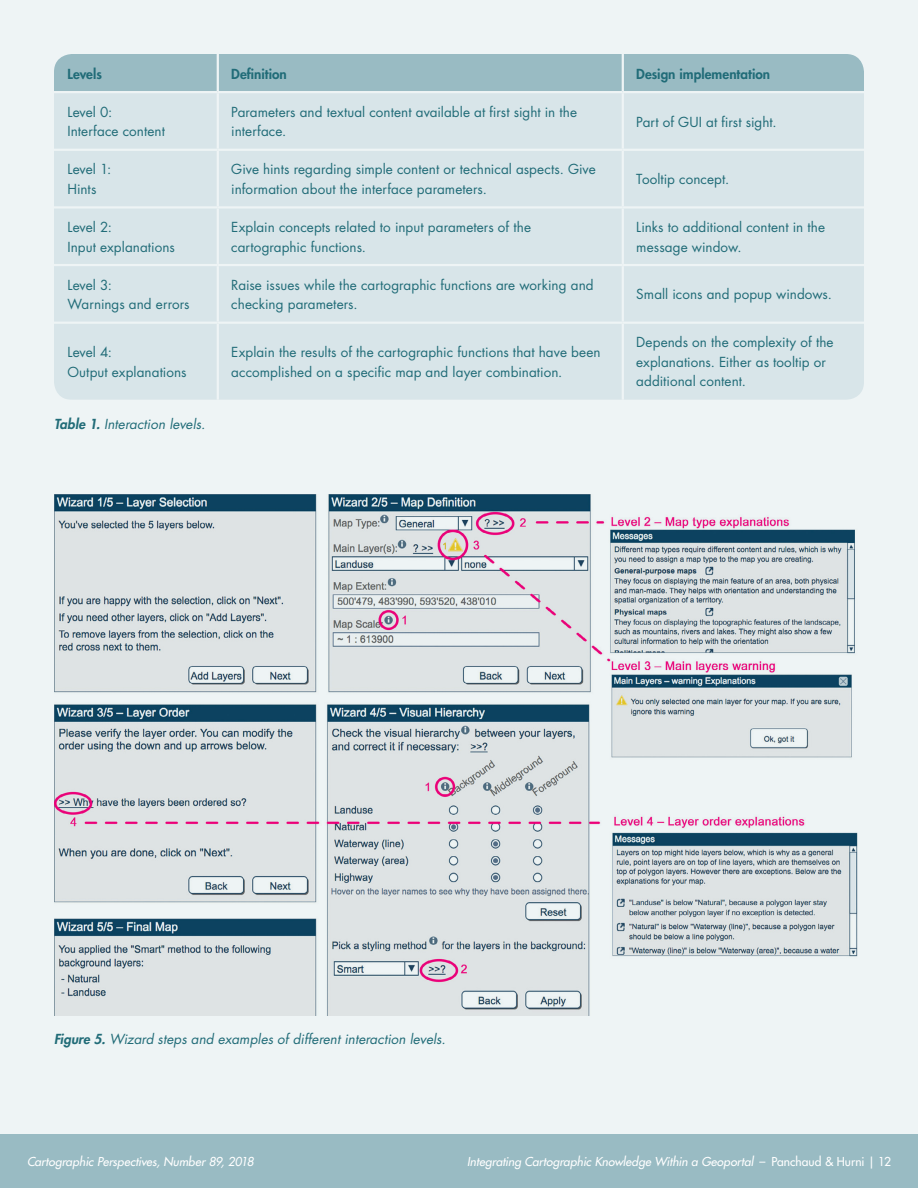
<style>
.page{position:relative;width:918px;height:1188px;background:#fff}
.page>*{position:absolute;margin:0;border:0;box-sizing:border-box;transform-origin:0 0}
.Figure_Caption{font:13.5px/19.5px "Futura Std";letter-spacing:.005em;color:#216c78}
.Figure_Caption-2{font:italic 13.5px "Futura Std";letter-spacing:.005em;color:#216c78}
.Figure_Caption-3{font:800 13.5px "Futura Std";letter-spacing:.005em;color:#216c78}
.t1{font:italic 500 12px "Futura Std";letter-spacing:.005em;color:#fff}
.s1{font-weight:800}
.s2{font-style:normal}
</style>
<div class="page">
<div style="left:0;top:1134px;width:918px;height:54px;background:#99bbc3"></div>
<div style="left:0;top:0;width:918px;height:1134px;background:#eef4f5"></div>
<div style="left:54px;top:54px;width:810px;height:37px;background:#99bbc3"></div>
<div style="left:54px;top:93px;width:810px;height:307px;background:#d8e5e9"></div>
<hr style="left:217px;top:54px;width:2px;height:37px;background:#eef4f5">
<hr style="left:622px;top:54px;width:2px;height:37px;background:#eef4f5">
<hr style="left:217px;top:93px;width:2px;height:56px;background:#eef4f5">
<hr style="left:622px;top:93px;width:2px;height:56px;background:#eef4f5">
<hr style="left:54px;top:149px;width:164px;height:2px;background:#eef4f5">
<hr style="left:218px;top:149px;width:405px;height:2px;background:#eef4f5">
<hr style="left:217px;top:151px;width:2px;height:55px;background:#eef4f5">
<hr style="left:623px;top:149px;width:241px;height:2px;background:#eef4f5">
<hr style="left:622px;top:151px;width:2px;height:55px;background:#eef4f5">
<hr style="left:54px;top:206px;width:164px;height:3px;background:#eef4f5">
<hr style="left:218px;top:206px;width:405px;height:3px;background:#eef4f5">
<hr style="left:217px;top:209px;width:2px;height:55px;background:#eef4f5">
<hr style="left:623px;top:206px;width:241px;height:3px;background:#eef4f5">
<hr style="left:622px;top:209px;width:2px;height:55px;background:#eef4f5">
<hr style="left:54px;top:264px;width:164px;height:2px;background:#eef4f5">
<hr style="left:218px;top:264px;width:405px;height:2px;background:#eef4f5">
<hr style="left:217px;top:266px;width:2px;height:56px;background:#eef4f5">
<hr style="left:623px;top:264px;width:241px;height:2px;background:#eef4f5">
<hr style="left:622px;top:266px;width:2px;height:56px;background:#eef4f5">
<hr style="left:54px;top:322px;width:164px;height:2px;background:#eef4f5">
<hr style="left:218px;top:322px;width:405px;height:2px;background:#eef4f5">
<hr style="left:217px;top:324px;width:2px;height:76px;background:#eef4f5">
<hr style="left:623px;top:322px;width:241px;height:2px;background:#eef4f5">
<hr style="left:622px;top:324px;width:2px;height:76px;background:#eef4f5">
<img style="left:54px;top:495px;width:804px;height:520px">
<p class="Figure_Caption-3" style="left:68px;top:65px;width:36px">Levels</p>
<p class="Figure_Caption-3" style="left:231px;top:65px;width:57px">Definition</p>
<p class="Figure_Caption-3" style="left:636px;top:65px;width:135px">Design implementation</p>
<p class="Figure_Caption" style="left:68px;top:102px;width:99px">Level 0:<br>Interface content</p>
<p class="Figure_Caption" style="left:231px;top:102px;width:347px">Parameters and textual content available at first sight in the interface.</p>
<p class="Figure_Caption" style="left:636px;top:112px;width:142px">Part of GUI at first sight.</p>
<p class="Figure_Caption" style="left:68px;top:160px;width:45px">Level 1:<br>Hints</p>
<p class="Figure_Caption" style="left:231px;top:160px;width:366px">Give hints regarding simple content or technical aspects. Give information about the interface parameters.</p>
<p class="Figure_Caption" style="left:636px;top:170px;width:95px">Tooltip concept.</p>
<p class="Figure_Caption" style="left:68px;top:217px;width:109px">Level 2:<br>Input explanations</p>
<p class="Figure_Caption" style="left:231px;top:217px;width:301px">Explain concepts related to input parameters of the cartographic functions.</p>
<p class="Figure_Caption" style="left:636px;top:217px;width:190px">Links to additional content in the message window.</p>
<p class="Figure_Caption" style="left:68px;top:275px;width:124px">Level 3:<br>Warnings and errors</p>
<p class="Figure_Caption" style="left:231px;top:275px;width:364px">Raise issues while the cartographic functions are working and checking parameters.</p>
<p class="Figure_Caption" style="left:636px;top:285px;width:197px">Small icons and popup windows.</p>
<p class="Figure_Caption" style="left:68px;top:343px;width:121px">Level 4:<br>Output explanations</p>
<p class="Figure_Caption" style="left:231px;top:343px;width:371px">Explain the results of the cartographic functions that have been accomplished on a specific map and layer combination.</p>
<p class="Figure_Caption" style="left:636px;top:333px;width:199px">Depends on the complexity of the explanations. Either as tooltip or additional content.</p>
<p class="Figure_Caption-2" style="left:54px;top:415px;width:153px"><span class="s1">Table 1.</span> Interaction levels.</p>
<p class="Figure_Caption-2" style="left:54px;top:1031px;width:393px"><span class="s1">Figure 5.</span> Wizard steps and examples of different interaction levels.</p>
<p class="t1" style="left:27px;top:1154px;width:228px">Cartographic Perspectives, Number 89, 2018</p>
<p class="t1" style="left:467px;top:1154px;width:425px">Integrating Cartographic Knowledge Within a Geoportal <span class="s2">– Panchaud &amp; Hurni | 12</span></p>
</div>
